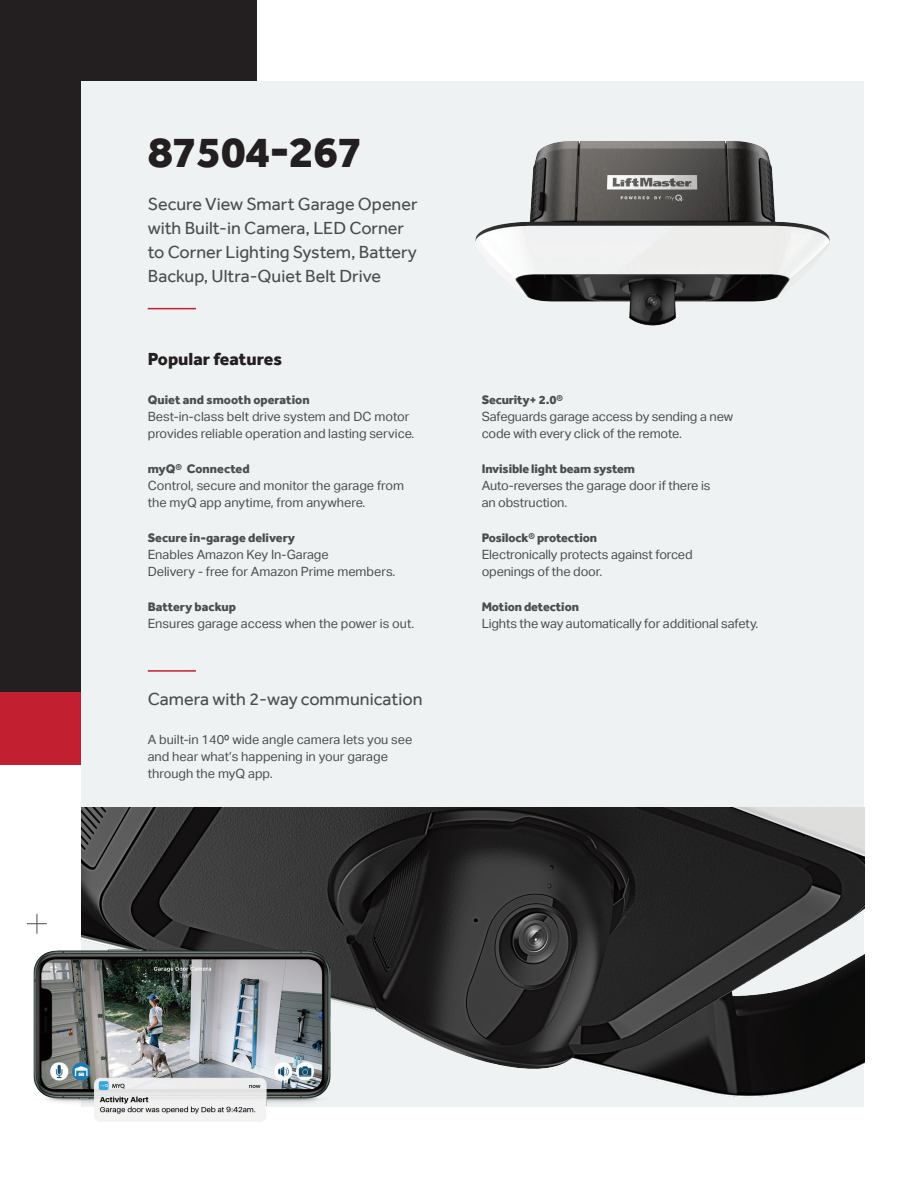
<style>
.page{position:relative;width:918px;height:1188px;background:#fff}
.page>*{position:absolute;margin:0;border:0;box-sizing:border-box;transform-origin:0 0}
.Model_Number-Inside{font:800 45px "Effra";letter-spacing:-.02em;color:#231f20}
.Model_Number-Descrip{font:18px/24px "Effra";color:#4b4c4d}
.Headline{font:800 18px "Effra";color:#231f20}
.Body{font:12.75px/17.2px "Aktiv Grotesk";letter-spacing:-.01em;color:#4b4c4d}
.Subhead{font:800 12.75px "Effra";letter-spacing:-.01em;color:#4b4c4d}
</style>
<div class="page">
<div style="left:0;top:691px;width:256px;height:74px;background:#c21f31"></div>
<div style="left:0;top:0;width:256px;height:691px;background:#231f20"></div>
<div style="left:81px;top:81px;width:783px;height:1026px;background:#eff2f3"></div>
<svg style="left:27px;top:914px;width:20px;height:18px"></svg>
<img style="left:81px;top:808px;width:783px;height:289px">
<img style="left:33px;top:932px;width:318px;height:190px">
<img style="left:475px;top:141px;width:355px;height:185px">
<hr style="left:148px;top:308px;width:48px;height:1px;background:#c21f31">
<hr style="left:148px;top:670px;width:48px;height:2px;background:#c21f31">
<p class="Model_Number-Inside" style="left:148px;top:125px;width:217px">87504-267</p>
<p class="Model_Number-Descrip" style="left:148px;top:192px;width:271px">Secure View Smart Garage Opener with Built-in Camera, LED Corner to Corner Lighting System, Battery Backup, Ultra-Quiet Belt Drive</p>
<p class="Headline" style="left:148px;top:348px;width:136px">Popular features</p>
<p class="Subhead" style="left:148px;top:392px;width:163px">Quiet and smooth operation</p>
<p class="Body" style="left:148px;top:408px;width:268px">Best-in-class belt drive system and DC motor provides reliable operation and lasting service.</p>
<p class="Subhead" style="left:148px;top:461px;width:103px">myQ® Connected</p>
<p class="Body" style="left:148px;top:477px;width:258px">Control, secure and monitor the garage from the myQ app anytime, from anywhere.</p>
<p class="Subhead" style="left:148px;top:530px;width:149px">Secure in-garage delivery</p>
<p class="Body" style="left:148px;top:546px;width:249px">Enables Amazon Key In-Garage<br>Delivery - free for Amazon Prime members.</p>
<p class="Subhead" style="left:148px;top:599px;width:90px">Battery backup</p>
<p class="Body" style="left:148px;top:615px;width:268px">Ensures garage access when the power is out.</p>
<p class="Model_Number-Descrip" style="left:148px;top:687px;width:276px">Camera with 2-way communication</p>
<p class="Body" style="left:148px;top:731px;width:266px">A built-in 140⁰ wide angle camera lets you see and hear what’s happening in your garage through the myQ app.</p>
<p class="Subhead" style="left:482px;top:392px;width:83px">Security+ 2.0®</p>
<p class="Body" style="left:482px;top:408px;width:253px">Safeguards garage access by sending a new code with every click of the remote.</p>
<p class="Subhead" style="left:482px;top:461px;width:155px">Invisible light beam system</p>
<p class="Body" style="left:482px;top:477px;width:230px">Auto-reverses the garage door if there is an obstruction.</p>
<p class="Subhead" style="left:482px;top:530px;width:117px">Posilock® protection</p>
<p class="Body" style="left:482px;top:546px;width:213px">Electronically protects against forced openings of the door.</p>
<p class="Subhead" style="left:482px;top:599px;width:99px">Motion detection</p>
<p class="Body" style="left:482px;top:615px;width:278px">Lights the way automatically for additional safety.</p>
</div>
